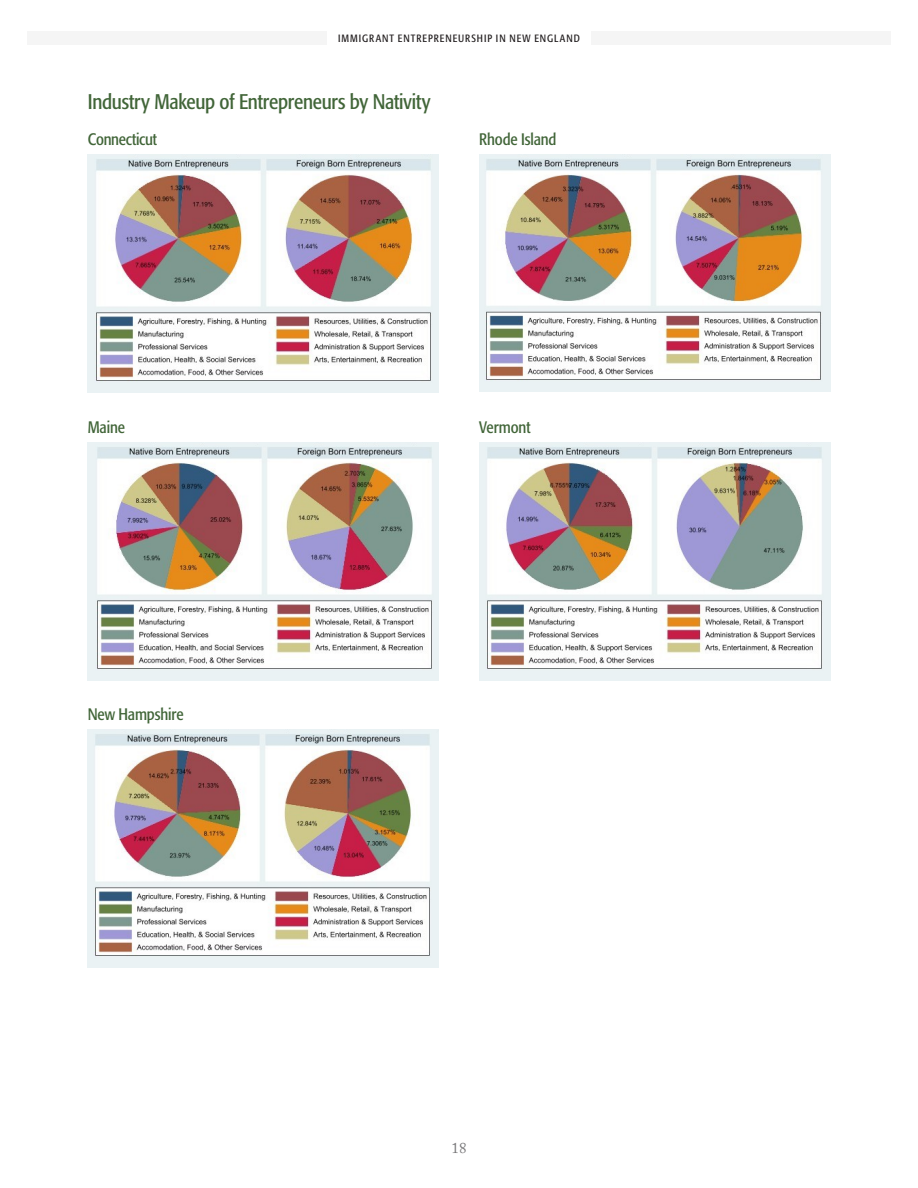
<style>
.page{position:relative;width:918px;height:1188px;background:#fff}
.page>*{position:absolute;margin:0;border:0;box-sizing:border-box;transform-origin:0 0}
.Heading_1{font:condensed 21px "Formata Std";letter-spacing:-.01em;color:#416538}
.Figure_Title{font:condensed 16.5px "Formata Std";letter-spacing:-.01em;color:#416538}
.t1{font:15px "Adobe Caslon Pro";color:#787779}
.t2{font:condensed 10.5px "Formata Std";letter-spacing:.095em;color:#231f20}
</style>
<div class="page">
<div style="left:27px;top:31px;width:864px;height:14px;background:#f5f5f5"></div>
<div style="left:327px;top:31px;width:264px;height:14px;background:#fff"></div>
<img style="left:479px;top:155px;width:351px;height:237px">
<img style="left:479px;top:443px;width:351px;height:237px">
<img style="left:88px;top:155px;width:351px;height:237px">
<img style="left:88px;top:443px;width:351px;height:237px">
<img style="left:88px;top:730px;width:351px;height:237px">
<p class="t2" style="left:338px;top:32px;width:243px">IMMIGRANT ENTREPRENEURSHIP IN NEW ENGLAND</p>
<p class="Heading_1" style="left:88px;top:89px;width:344px">Industry Makeup of Entrepreneurs by Nativity</p>
<p class="Figure_Title" style="left:88px;top:129px;width:71px">Connecticut</p>
<p class="Figure_Title" style="left:479px;top:129px;width:79px">Rhode Island</p>
<p class="Figure_Title" style="left:88px;top:417px;width:39px">Maine</p>
<p class="Figure_Title" style="left:88px;top:705px;width:97px">New Hampshire</p>
<p class="Figure_Title" style="left:479px;top:417px;width:53px">Vermont</p>
<p class="t1" style="left:452px;top:1139px;width:16px">18</p>
</div>
